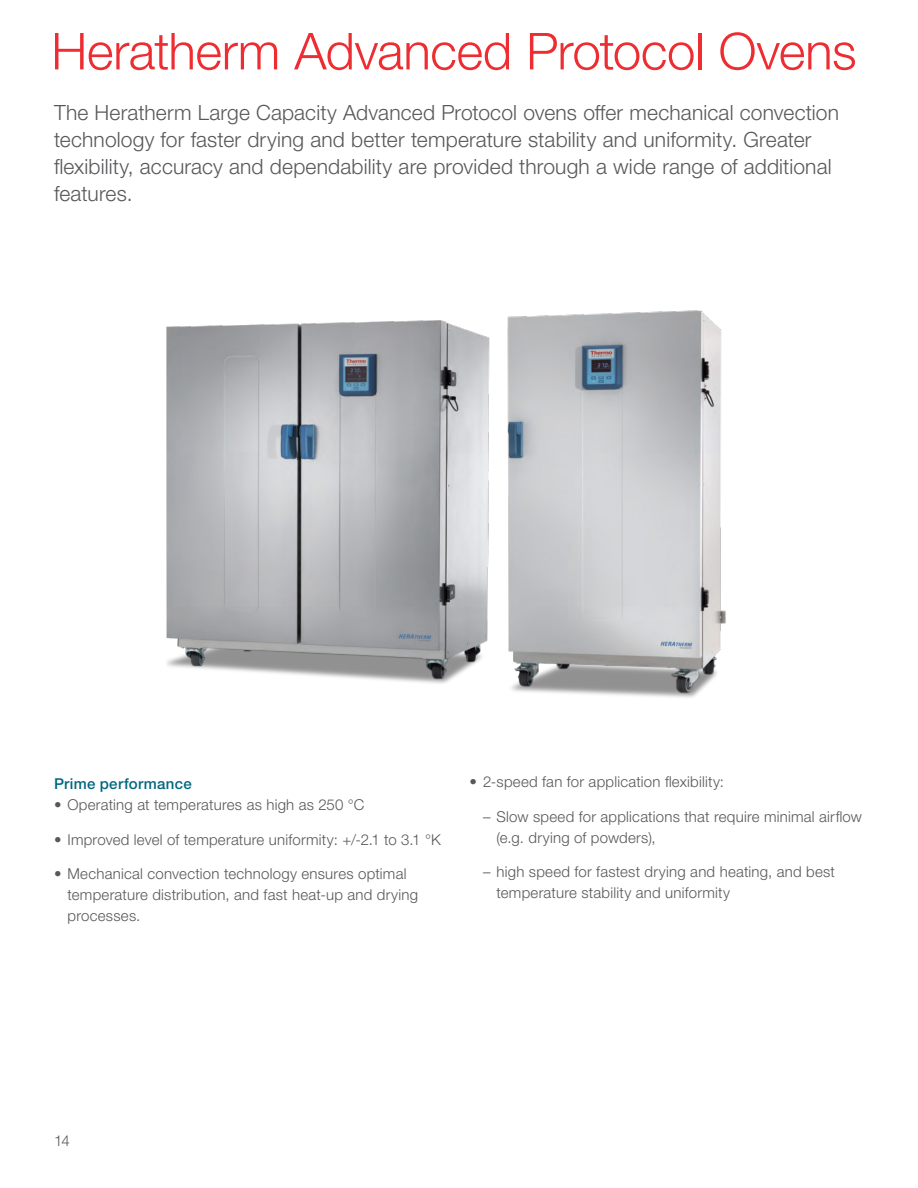
<style>
.page{position:relative;width:918px;height:1188px;background:#fff}
.page>*{position:absolute;margin:0;border:0;box-sizing:border-box;transform-origin:0 0}
.Headline{font:300 51px "Helvetica Neue LTW1 G";letter-spacing:-.01em;color:#ee2d33}
.Secondary_Header{font:300 21px/27px "Helvetica Neue LTW1 G";letter-spacing:.01em;color:#57585a}
.t1{font:300 15px/21px "Helvetica Neue LTW1 G";letter-spacing:.015em;color:#57585a}
.Content_Header{font:500 15px "Helvetica Neue LTW1 G";letter-spacing:.02em;color:#00687f}
</style>
<div class="page">
<img style="left:167px;top:311px;width:559px;height:387px">
<p class="Headline" style="left:51px;top:20px;width:807px">Heratherm Advanced Protocol Ovens</p>
<p class="Secondary_Header" style="left:54px;top:99px;width:787px">The Heratherm Large Capacity Advanced Protocol ovens offer mechanical convection technology for faster drying and better temperature stability and uniformity. Greater flexibility, accuracy and dependability are provided through a wide range of additional features.</p>
<p class="Content_Header" style="left:54px;top:775px;width:139px">Prime performance</p>
<p class="t1" style="left:54px;top:794px;width:312px">• Operating at temperatures as high as 250 °C</p>
<p class="t1" style="left:54px;top:829px;width:389px">• Improved level of temperature uniformity: +/-2.1 to 3.1 °K</p>
<p class="t1" style="left:68px;top:863px;width:352px;text-indent:-14px">• Mechanical convection technology ensures optimal temperature distribution, and fast heat-up and drying processes.</p>
<p class="t1" style="left:470px;top:771px;width:256px">• 2-speed fan for application flexibility:</p>
<p class="t1" style="left:496px;top:806px;width:367px;text-indent:-14px">– Slow speed for applications that require minimal airflow (e.g. drying of powders),</p>
<p class="t1" style="left:496px;top:861px;width:340px;text-indent:-14px">– high speed for fastest drying and heating, and best temperature stability and uniformity</p>
<p class="t1" style="left:54px;top:1130px;width:17px">14</p>
</div>
